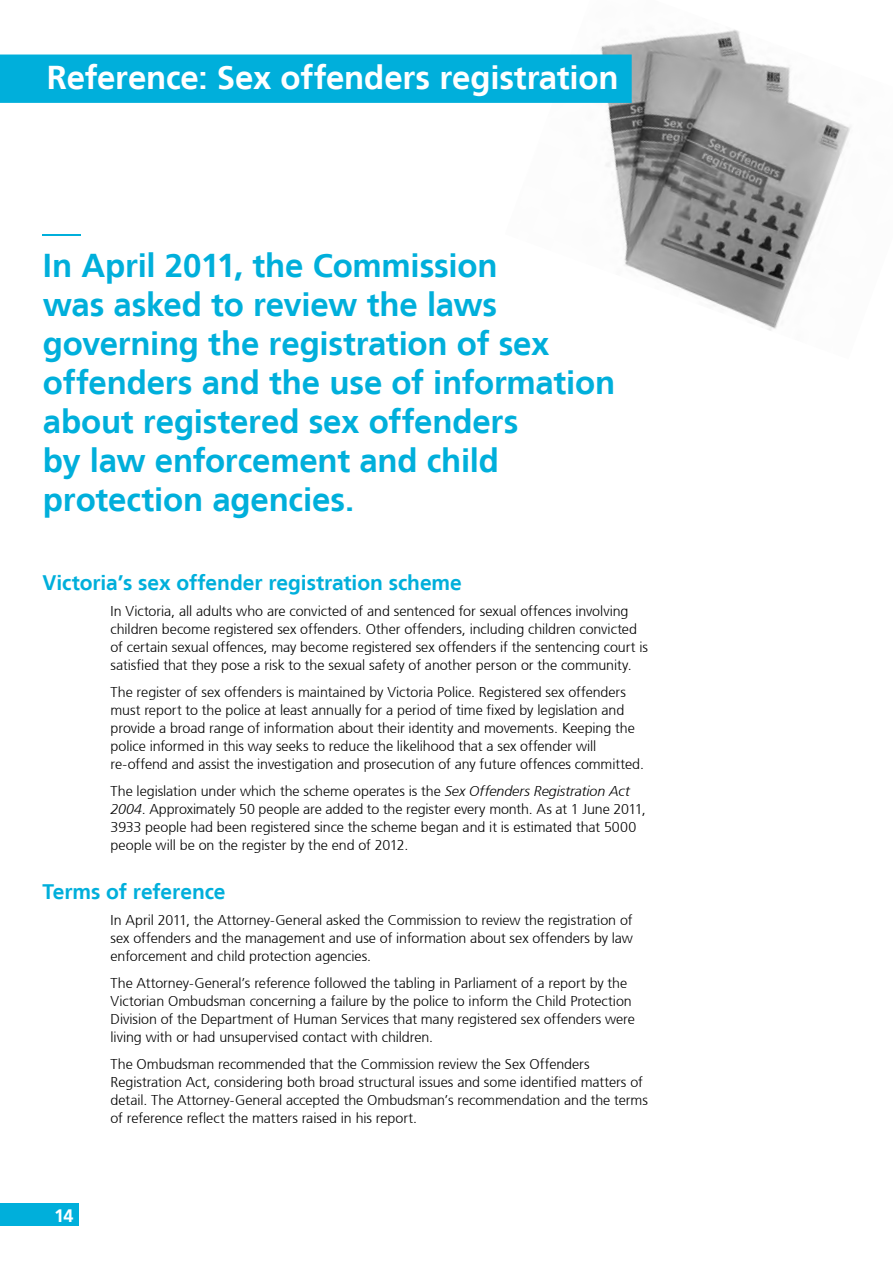
<style>
.page{position:relative;width:893px;height:1263px;background:#fff}
.page>*{position:absolute;margin:0;border:0;box-sizing:border-box;transform-origin:0 0}
.t1{font:700 33px/39px "Frutiger LT";letter-spacing:-.005em;color:#00afdb}
.t2{font:700 33px "Frutiger LT";letter-spacing:-.005em;color:#fff}
.t3{font:700 21px "Frutiger LT";letter-spacing:-.005em;color:#00afdb}
.t4{font:700 18px "Frutiger LT";color:#fff}
.t5{font:300 14.25px/18px "Frutiger";letter-spacing:-.005em;color:#000}
.s1{font-style:italic}
</style>
<div class="page">
<div style="left:0;top:1204px;width:79px;height:22px;background:#00afdb"></div>
<hr style="left:43px;top:234px;width:38px;height:2px;background:#00afdb">
<img style="left:505px;top:29px;width:346px;height:302px">
<div style="left:0;top:55px;width:632px;height:48px;background:#00afdb"></div>
<h1 class="t2" style="left:47px;top:58px;width:573px">Reference: Sex offenders registration</h1>
<h1 class="t1" style="left:43px;top:246px;width:574px">In April 2011, the Commission<br>was asked to review the laws governing the registration of sex offenders and the use of information about registered sex offenders<br>by law enforcement and child protection agencies.</h1>
<h2 class="t3" style="left:43px;top:570px;width:421px">Victoria’s sex offender registration scheme</h2>
<p class="t5" style="left:111px;top:603px;width:539px">In Victoria, all adults who are convicted of and sentenced for sexual offences involving children become registered sex offenders. Other offenders, including children convicted of certain sexual offences, may become registered sex offenders if the sentencing court is satisfied that they pose a risk to the sexual safety of another person or the community.</p>
<p class="t5" style="left:111px;top:684px;width:535px">The register of sex offenders is maintained by Victoria Police. Registered sex offenders must report to the police at least annually for a period of time fixed by legislation and provide a broad range of information about their identity and movements. Keeping the police informed in this way seeks to reduce the likelihood that a sex offender will re-offend and assist the investigation and prosecution of any future offences committed.</p>
<p class="t5" style="left:111px;top:783px;width:537px">The legislation under which the scheme operates is the <span class="s1">Sex Offenders Registration Act 2004</span>. Approximately 50 people are added to the register every month. As at 1 June 2011, 3933 people had been registered since the scheme began and it is estimated that 5000 people will be on the register by the end of 2012.</p>
<h2 class="t3" style="left:43px;top:879px;width:185px">Terms of reference</h2>
<p class="t5" style="left:111px;top:912px;width:524px;text-align:justify">In April 2011, the Attorney-General asked the Commission to review the registration of sex offenders and the management and use of information about sex offenders by law enforcement and child protection agencies.</p>
<p class="t5" style="left:111px;top:975px;width:526px">The Attorney-General’s reference followed the tabling in Parliament of a report by the Victorian Ombudsman concerning a failure by the police to inform the Child Protection Division of the Department of Human Services that many registered sex offenders were living with or had unsupervised contact with children.</p>
<p class="t5" style="left:111px;top:1056px;width:539px">The Ombudsman recommended that the Commission review the Sex Offenders Registration Act, considering both broad structural issues and some identified matters of detail. The Attorney-General accepted the Ombudsman’s recommendation and the terms of reference reflect the matters raised in his report.</p>
<p class="t4" style="left:54px;top:1205px;width:21px">14</p>
</div>
